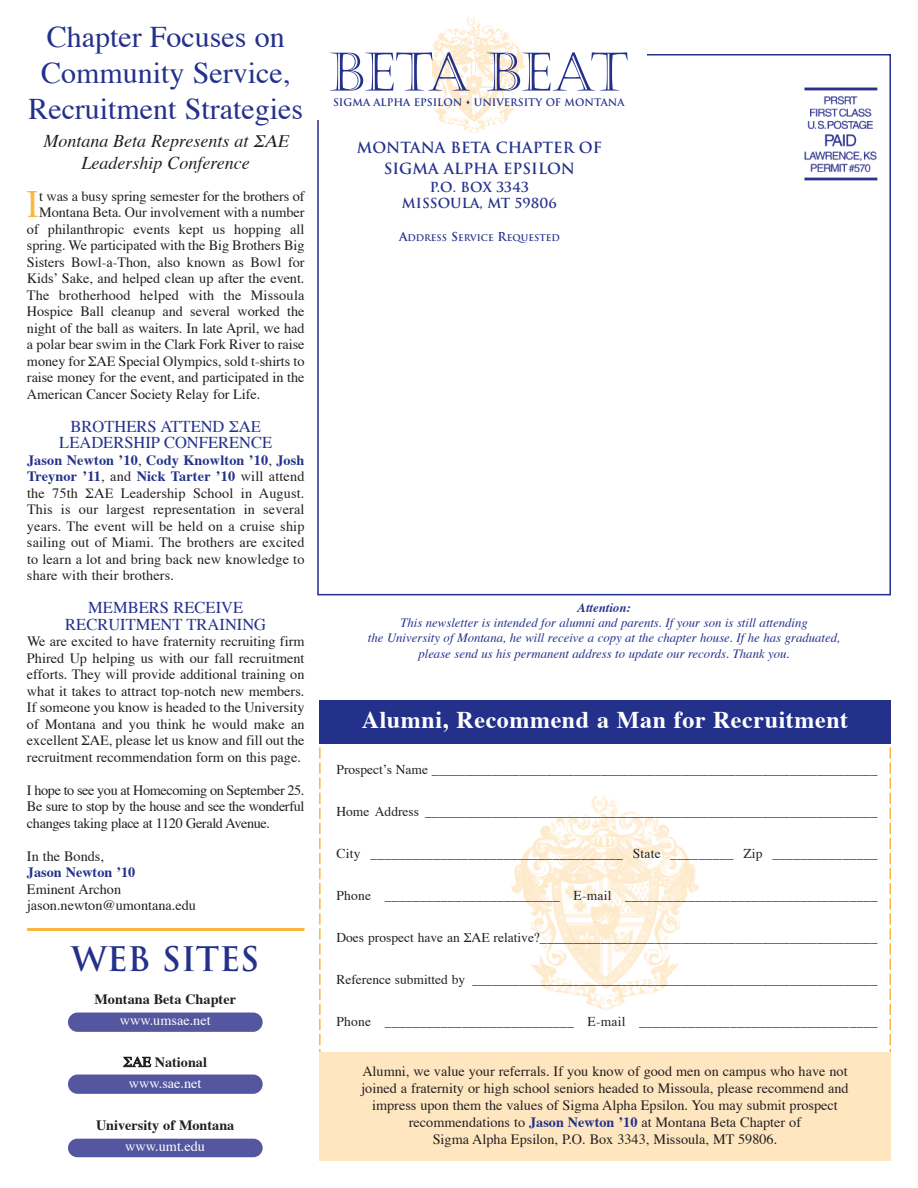
<style>
.page{position:relative;width:918px;height:1188px;background:#fff}
.page>*{position:absolute;margin:0;border:0;box-sizing:border-box;transform-origin:0 0}
.t1{font:52.95px "Castellar";color:#24318b}
.t2{font:500 40.8px "Berkeley";color:#fcb53d}
.t3{font:700 33px "Trajan";color:#24318b}
.t4{font:30px/36px "Times";color:#24318b;text-align:center}
.t5{font:700 24px "Times";letter-spacing:.025em;color:#fff}
.t6{font:italic 18px/21.5px "Times";color:#231f20;text-align:right}
.t7{font:16.5px/16.5px "Times";color:#24318b}
.t8{font:700 15px/20.2px "Trajan";color:#24318b;text-align:center}
.t9{font:14.25px/16.5px "Times";color:#231f20;text-align:justify}
.t10{font:700 14.25px/16.5px "Times";letter-spacing:.01em;color:#24318b;text-align:justify}
.t11{font:700 14.25px "Times";color:#231f20}
.t12{font:14.25px "Times";color:#fff}
.t13{font:13.5px "Times";color:#231f20}
.t14{font:13.5px "Times";letter-spacing:.02em;color:#231f20}
.t15{font:700 13.5px/16.2px "Trajan";color:#24318b;text-align:center}
.t16{font:italic 12.75px/15.3px "Times";color:#24318b;text-align:center}
.t17{font:italic 700 12.75px "Times";color:#24318b}
.t18{font:700 10.2px "Trajan";color:#24318b}
.t19{font:700 9px "Trajan";color:#24318b}
.s1{font-weight:400;color:#231f20}
.s2{font-size:12px}
.s3{font-weight:700;color:#24318b}
</style>
<div class="page">
<img style="left:804px;top:87px;width:74px;height:94px">
<img style="left:432px;top:17px;width:94px;height:116px">
<div style="left:68px;top:1013px;width:195px;height:19px;background:#5456a0;border-radius:10px"></div>
<div style="left:68px;top:1075px;width:195px;height:19px;background:#5456a0;border-radius:10px"></div>
<div style="left:68px;top:1139px;width:195px;height:18px;background:#5456a0;border-radius:9px"></div>
<hr style="left:27px;top:928px;width:277px;height:3px;background:#fcb53d">
<div style="left:319px;top:700px;width:572px;height:44px;background:#24318b"></div>
<svg style="left:319px;top:747px;width:572px;height:414px"></svg>
<h3 class="t4" style="left:28px;top:22px;width:276px">Chapter Focuses on<br>Community Service,<br>Recruitment Strategies</h3>
<p class="t6" style="left:43px;top:132px;width:208px">Montana Beta Represents at<br>Leadership Conference</p>
<h2 class="t2" style="left:26px;top:188px;width:15px">I</h2>
<p class="t9" style="left:39px;top:189px;width:267px">t was a busy spring semester for the brothers of</p>
<p class="t9" style="left:39px;top:205px;width:267px">Montana Beta. Our involvement with a number</p>
<p class="t9" style="left:27px;top:222px;width:279px">of philanthropic events kept us hopping all</p>
<p class="t9" style="left:27px;top:238px;width:279px">spring. We participated with the Big Brothers Big</p>
<p class="t9" style="left:27px;top:255px;width:279px">Sisters Bowl-a-Thon, also known as Bowl for</p>
<p class="t9" style="left:27px;top:271px;width:279px">Kids’ Sake, and helped clean up after the event.</p>
<p class="t9" style="left:27px;top:288px;width:279px">The brotherhood helped with the Missoula</p>
<p class="t9" style="left:27px;top:304px;width:279px">Hospice Ball cleanup and several worked the</p>
<p class="t9" style="left:27px;top:321px;width:279px">night of the ball as waiters. In late April, we had</p>
<p class="t9" style="left:27px;top:337px;width:279px">a polar bear swim in the Clark Fork River to raise</p>
<p class="t9" style="left:27px;top:354px;width:60px">money for</p>
<p class="t9" style="left:27px;top:354px;width:279px;text-indent:92px">Special Olympics, sold t-shirts to raise money for the event, and participated in the American Cancer Society Relay for Life.</p>
<p class="t7" style="left:59px;top:419px;width:214px;text-indent:11px">BROTHERS ATTEND<br>LEADERSHIP CONFERENCE</p>
<p class="t10" style="left:27px;top:453px;width:279px">Jason newton ’10<span class="s1">,</span> Cody Knowlton ’10<span class="s1">,</span> Josh treynor ’11<span class="s1">, and</span> nick tarter ’10 <span class="s1">will attend the 75th</span></p>
<p class="t9" style="left:27px;top:486px;width:279px;text-indent:94px">Leadership School in August.<br>This is our largest representation in several years. The event will be held on a cruise ship sailing out of Miami. The brothers are excited to learn a lot and bring back new knowledge to share with their brothers.</p>
<p class="t7" style="left:65px;top:601px;width:202px;text-align:center">MEMBERS RECEIVE<br>RECRUITMENT TRAINING</p>
<p class="t9" style="left:27px;top:634px;width:279px">We are excited to have fraternity recruiting firm Phired Up helping us with our fall recruitment efforts. They will provide additional training on what it takes to attract top-notch new members.<br>If someone you know is headed to the University of Montana and you think he would make an excellent</p>
<p class="t9" style="left:27px;top:733px;width:279px;text-align:right">, please let us know and fill out the<br>recruitment recommendation form on this page.</p>
<p class="t9" style="left:27px;top:783px;width:279px">I hope to see you at Homecoming on September 25.<br>Be sure to stop by the house and see the wonderful changes taking place at 1120 Gerald Avenue.</p>
<p class="t9" style="left:27px;top:849px;width:79px">In the Bonds,</p>
<p class="t10" style="left:27px;top:865px;width:110px">Jason newton ’10</p>
<p class="t9" style="left:27px;top:882px;width:171px">Eminent Archon jason.newton@umontana.edu</p>
<h3 class="t3" style="left:71px;top:940px;width:190px">WEB SITES</h3>
<p class="t11" style="left:94px;top:993px;width:143px">Montana Beta Chapter</p>
<p class="t12" style="left:120px;top:1014px;width:92px">www.umsae.net</p>
<p class="t11" style="left:155px;top:1056px;width:54px">national</p>
<p class="t12" style="left:129px;top:1077px;width:74px">www.sae.net</p>
<p class="t11" style="left:96px;top:1119px;width:140px">university of Montana</p>
<p class="t12" style="left:125px;top:1140px;width:81px">www.umt.edu</p>
<h1 class="t1" style="left:329px;top:41px;width:300px">BETA BEAT</h1>
<p class="t18" style="left:333px;top:97px;width:293px">SIGMA ALPHA EPSILON ▲ UNIVERSITY OF MONTANA</p>
<p class="t8" style="left:357px;top:138px;width:247px">MONTANA BETA CHAPTER OF<br>SIGMA ALPHA EPSILON</p>
<p class="t15" style="left:402px;top:179px;width:157px">P.O. BOX 3343<br>MISSOULA, MT 59806</p>
<p class="t19" style="left:399px;top:233px;width:162px"><span class="s2">A</span>DDRESS <span class="s2">S</span>ERVICE <span class="s2">R</span>EQUESTED</p>
<p class="t17" style="left:578px;top:602px;width:55px">Attention:</p>
<p class="t16" style="left:368px;top:616px;width:474px">This newsletter is intended for alumni and parents. If your son is still attending<br>the University of Montana, he will receive a copy at the chapter house. If he has graduated, please send us his permanent address to update our records. Thank you.</p>
<h3 class="t5" style="left:362px;top:710px;width:488px">alumni, recommend a Man for recruitment</h3>
<p class="t13" style="left:337px;top:764px;width:542px">Prospect’s Name __________________________________________________________________</p>
<p class="t13" style="left:337px;top:806px;width:542px">Home Address ___________________________________________________________________</p>
<p class="t14" style="left:337px;top:848px;width:542px">City ____________________________________ State _________ Zip _______________</p>
<p class="t14" style="left:336px;top:890px;width:542px">Phone _________________________ E-mail ____________________________________</p>
<p class="t13" style="left:336px;top:932px;width:125px">Does prospect have an</p>
<p class="t13" style="left:494px;top:932px;width:385px">relative?__________________________________________________</p>
<p class="t13" style="left:336px;top:974px;width:542px">Reference submitted by ____________________________________________________________</p>
<p class="t14" style="left:336px;top:1016px;width:542px">Phone ___________________________ E-mail __________________________________</p>
<p class="t9" style="left:361px;top:1064px;width:489px;line-height:17.1px;text-align:center">Alumni, we value your referrals. If you know of good men on campus who have not joined a fraternity or high school seniors headed to Missoula, please recommend and impress upon them the values of Sigma Alpha Epsilon. You may submit prospect recommendations to <span class="s3">Jason newton ’10</span> at Montana Beta Chapter of<br>Sigma Alpha Epsilon, P.O. Box 3343, Missoula, MT 59806.</p>
</div>
